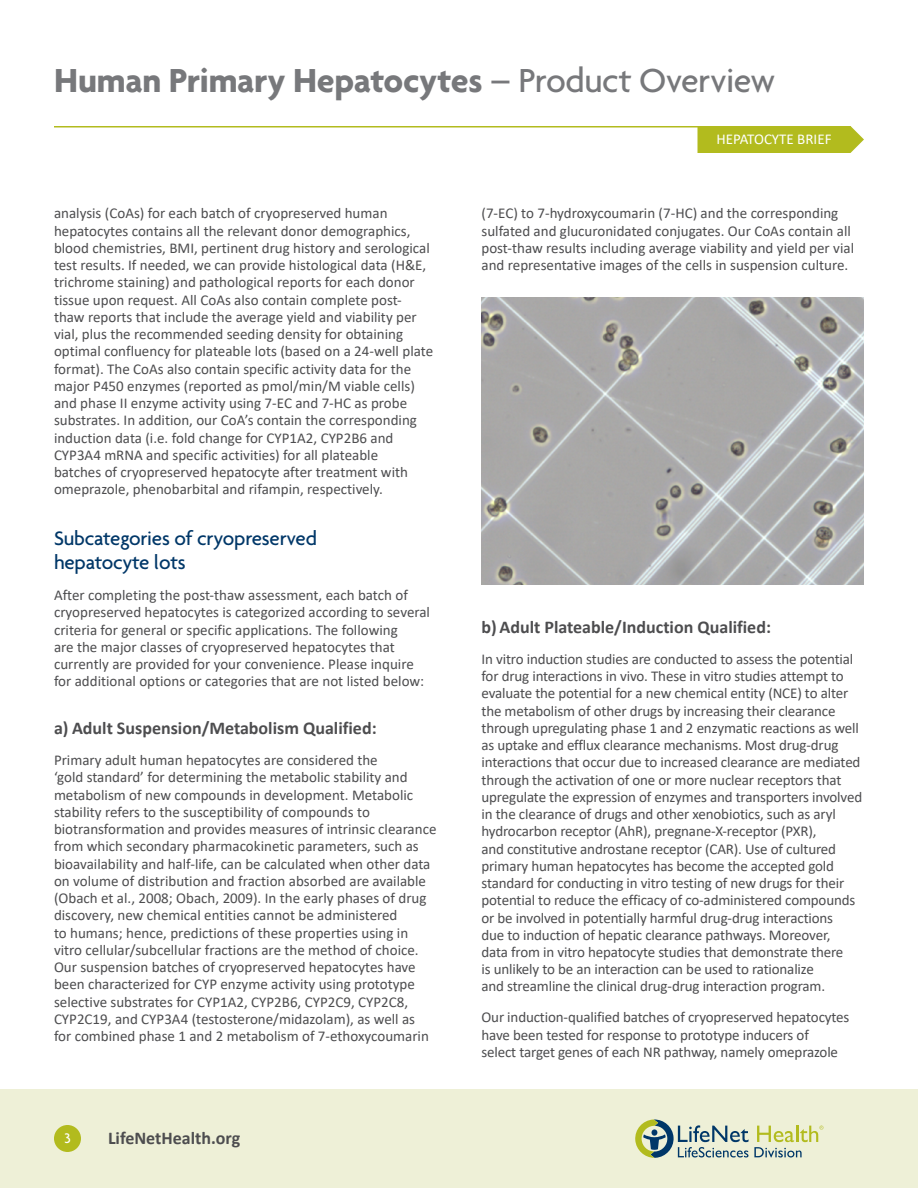
<style>
.page{position:relative;width:918px;height:1188px;background:#fff}
.page>*{position:absolute;margin:0;border:0;box-sizing:border-box;transform-origin:0 0}
.t1{font:700 36px "Agenda";letter-spacing:-.01em;color:#77787b}
.t2{font:500 21px/24px "Agenda";letter-spacing:-.01em;color:#003768}
.t3{font:700 18px "Calibri";color:#4d4d4f}
.t4{font:15px/17.2px "Calibri";color:#4d4d4f}
.t5{font:15px "Calibri";color:#fff}
.t6{font:500 15px "Agenda";color:#fff}
.s1{font-weight:500}
</style>
<div class="page">
<div style="left:0;top:1089px;width:918px;height:99px;background:#eef0d7"></div>
<svg style="left:635px;top:1119px;width:188px;height:39px"></svg>
<div style="left:697px;top:126px;width:167px;height:27px;background:#b2bb1e"></div>
<div style="left:54px;top:1125px;width:27px;height:27px;background:#b2bb1e;border-radius:50%"></div>
<hr style="left:54px;top:126px;width:796px;height:2px;background:#b2bb1e">
<img style="left:482px;top:297px;width:382px;height:288px">
<h1 class="t1" style="left:54px;top:58px;width:723px">Human Primary Hepatocytes <span class="s1">– Product Overview</span></h1>
<p class="t4" style="left:54px;top:204px;width:381px">analysis (CoAs) for each batch of cryopreserved human hepatocytes contains all the relevant donor demographics, blood chemistries, BMI, pertinent drug history and serological test results. If needed, we can provide histological data (H&amp;E, trichrome staining) and pathological reports for each donor tissue upon request. All CoAs also contain complete post&shy;thaw reports that include the average yield and viability per vial, plus the recommended seeding density for obtaining optimal confluency for plateable lots (based on a 24-well plate format). The CoAs also contain specific activity data for the major P450 enzymes (reported as pmol/min/M viable cells) and phase II enzyme activity using 7-EC and 7-HC as probe substrates. In addition, our CoA’s contain the corresponding induction data (i.e. fold change for CYP1A2, CYP2B6 and CYP3A4 mRNA and specific activities) for all plateable<br>batches of cryopreserved hepatocyte after treatment with omeprazole, phenobarbital and rifampin, respectively.</p>
<h2 class="t2" style="left:54px;top:526px;width:264px">Subcategories of cryopreserved hepatocyte lots</h2>
<p class="t4" style="left:54px;top:586px;width:378px">After completing the post-thaw assessment, each batch of cryopreserved hepatocytes is categorized according to several criteria for general or specific applications. The following<br>are the major classes of cryopreserved hepatocytes that currently are provided for your convenience. Please inquire for additional options or categories that are not listed below:</p>
<p class="t3" style="left:54px;top:716px;width:324px">a) Adult Suspension/Metabolism Qualified:</p>
<p class="t4" style="left:54px;top:751px;width:384px">Primary adult human hepatocytes are considered the<br>‘gold standard’ for determining the metabolic stability and metabolism of new compounds in development. Metabolic stability refers to the susceptibility of compounds to biotransformation and provides measures of intrinsic clearance from which secondary pharmacokinetic parameters, such as bioavailability and half-life, can be calculated when other data on volume of distribution and fraction absorbed are available (Obach et al., 2008; Obach, 2009). In the early phases of drug discovery, new chemical entities cannot be administered<br>to humans; hence, predictions of these properties using in vitro cellular/subcellular fractions are the method of choice.<br>Our suspension batches of cryopreserved hepatocytes have been characterized for CYP enzyme activity using prototype selective substrates for CYP1A2, CYP2B6, CYP2C9, CYP2C8, CYP2C19, and CYP3A4 (testosterone/midazolam), as well as<br>for combined phase 1 and 2 metabolism of 7-ethoxycoumarin</p>
<p class="t6" style="left:65px;top:1129px;width:8px">3</p>
<p class="t3" style="left:108px;top:1126px;width:134px">LifeNetHealth.org</p>
<p class="t5" style="left:716px;top:129px;width:117px">HEPATOCYTE BRIEF</p>
<p class="t4" style="left:482px;top:204px;width:374px">(7-EC) to 7-hydroxycoumarin (7-HC) and the corresponding sulfated and glucuronidated conjugates. Our CoAs contain all post-thaw results including average viability and yield per vial and representative images of the cells in suspension culture.</p>
<p class="t3" style="left:482px;top:614px;width:291px">b)Adult Plateable/Induction Qualified:</p>
<p class="t4" style="left:482px;top:650px;width:382px">In vitro induction studies are conducted to assess the potential for drug interactions in vivo. These in vitro studies attempt to evaluate the potential for a new chemical entity (NCE) to alter the metabolism of other drugs by increasing their clearance through upregulating phase 1 and 2 enzymatic reactions as well as uptake and efflux clearance mechanisms. Most drug-drug interactions that occur due to increased clearance are mediated through the activation of one or more nuclear receptors that upregulate the expression of enzymes and transporters involved in the clearance of drugs and other xenobiotics, such as aryl hydrocarbon receptor (AhR), pregnane-X-receptor (PXR),<br>and constitutive androstane receptor (CAR). Use of cultured primary human hepatocytes has become the accepted gold standard for conducting in vitro testing of new drugs for their potential to reduce the efficacy of co-administered compounds or be involved in potentially harmful drug-drug interactions<br>due to induction of hepatic clearance pathways. Moreover,<br>data from in vitro hepatocyte studies that demonstrate there<br>is unlikely to be an interaction can be used to rationalize<br>and streamline the clinical drug-drug interaction program.</p>
<p class="t4" style="left:482px;top:1008px;width:369px">Our induction-qualified batches of cryopreserved hepatocytes have been tested for response to prototype inducers of<br>select target genes of each NR pathway, namely omeprazole</p>
</div>
